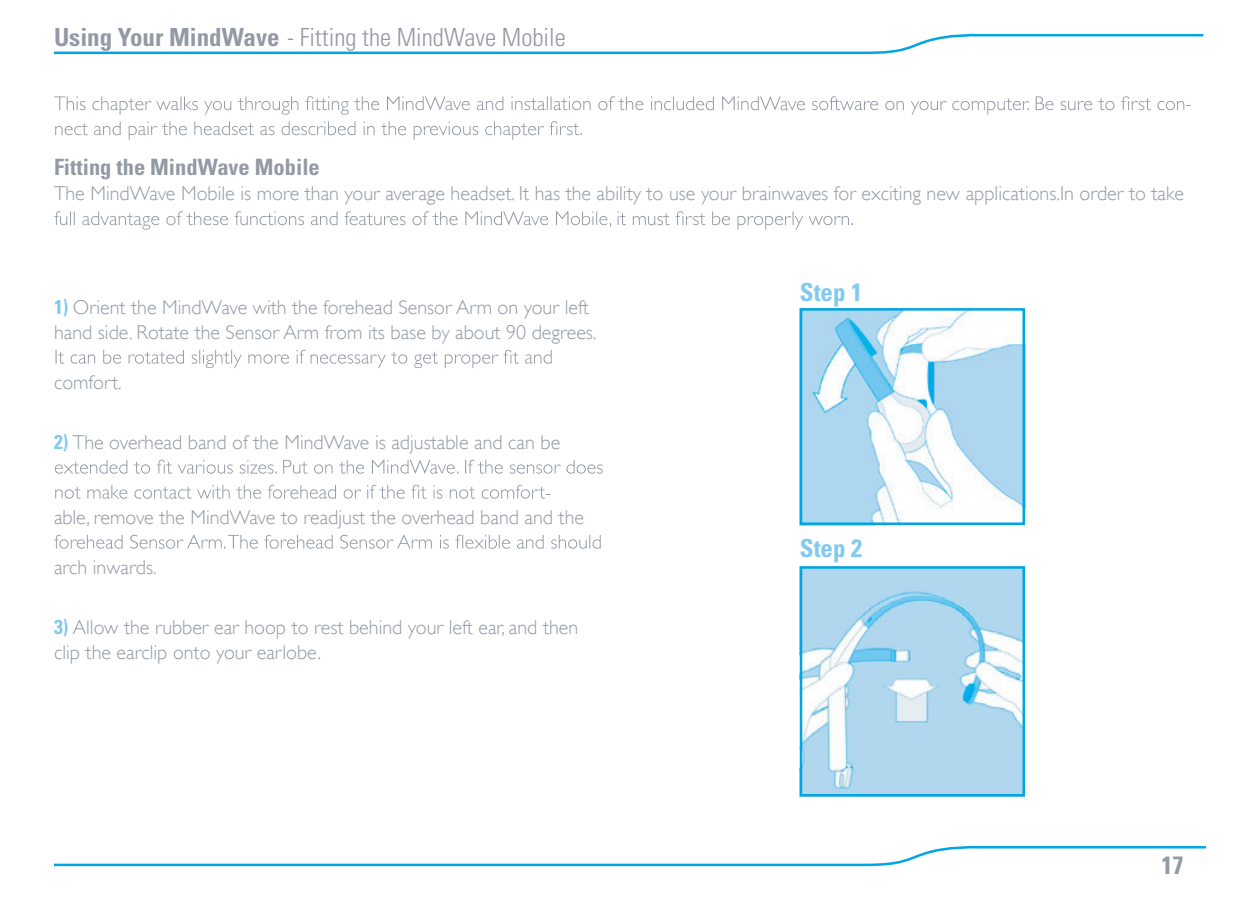
<style>
.page{position:relative;width:1260px;height:900px;background:#fff}
.page>*{position:absolute;margin:0;border:0;box-sizing:border-box;transform-origin:0 0}
.t1{font:300 condensed 25px "Univers LT Std";color:#9399a5}
.t2{font:700 condensed 25px "Univers LT Std";color:#80caf0}
.t3{font:700 condensed 25px "Univers LT Std";color:#9399a5}
.t4{font:700 condensed 22.5px "Univers LT Std";color:#9399a5}
.t5{font:300 20px/25px "Gill Sans";color:#9399a5}
.s1{font-weight:700}
.s2{font-family:"Univers LT Std";font-weight:700;font-stretch:condensed;color:#80caf0}
</style>
<div class="page">
<svg style="left:54px;top:33px;width:1150px;height:22px"></svg>
<svg style="left:54px;top:845px;width:1152px;height:22px"></svg>
<svg style="left:54px;top:96px;width:1130px;height:19px"></svg>
<svg style="left:55px;top:121px;width:527px;height:19px"></svg>
<svg style="left:54px;top:211px;width:799px;height:19px"></svg>
<svg style="left:56px;top:350px;width:496px;height:18px"></svg>
<svg style="left:55px;top:460px;width:548px;height:14px"></svg>
<svg style="left:55px;top:485px;width:490px;height:14px"></svg>
<svg style="left:54px;top:535px;width:547px;height:14px"></svg>
<img style="left:803px;top:311px;width:219px;height:211px">
<img style="left:803px;top:569px;width:219px;height:225px">
<div style="left:800px;top:308px;width:225px;height:217px;border:2px solid #00a5e3"></div>
<div style="left:800px;top:566px;width:225px;height:231px;border:2px solid #00a5e3"></div>
<p class="t1" style="left:54px;top:23px;width:513px"><span class="s1">Using Your MindWave</span> - Fitting the MindWave Mobile</p>
<p class="t5" style="left:1186px;top:91px;width:8px">-</p>
<p class="t4" style="left:54px;top:153px;width:267px">Fitting the MindWave Mobile</p>
<p class="t5" style="left:54px;top:181px;width:1131px">The MindWave Mobile is more than your average headset. It has the ability to use your brainwaves for exciting new applications.In order to take</p>
<p class="t5" style="left:54px;top:294px;width:544px"><span class="s2">1)</span> Orient the MindWave with the forehead Sensor Arm on your left hand side. Rotate the Sensor Arm from its base by about 90 degrees.</p>
<p class="t5" style="left:54px;top:369px;width:69px">comfort.</p>
<p class="t5" style="left:54px;top:429px;width:508px"><span class="s2">2)</span> The overhead band of the MindWave is adjustable and can be</p>
<p class="t5" style="left:54px;top:479px;width:532px;text-indent:491px">- able, remove the MindWave to readjust the overhead band and the</p>
<p class="t5" style="left:54px;top:554px;width:104px">arch inwards.</p>
<p class="t5" style="left:54px;top:614px;width:526px"><span class="s2">3)</span> Allow the rubber ear hoop to rest behind your left ear, and then clip the earclip onto your earlobe.</p>
<p class="t2" style="left:800px;top:276px;width:64px">Step 1</p>
<p class="t2" style="left:800px;top:532px;width:64px">Step 2</p>
<p class="t3" style="left:1162px;top:850px;width:24px">17</p>
</div>
